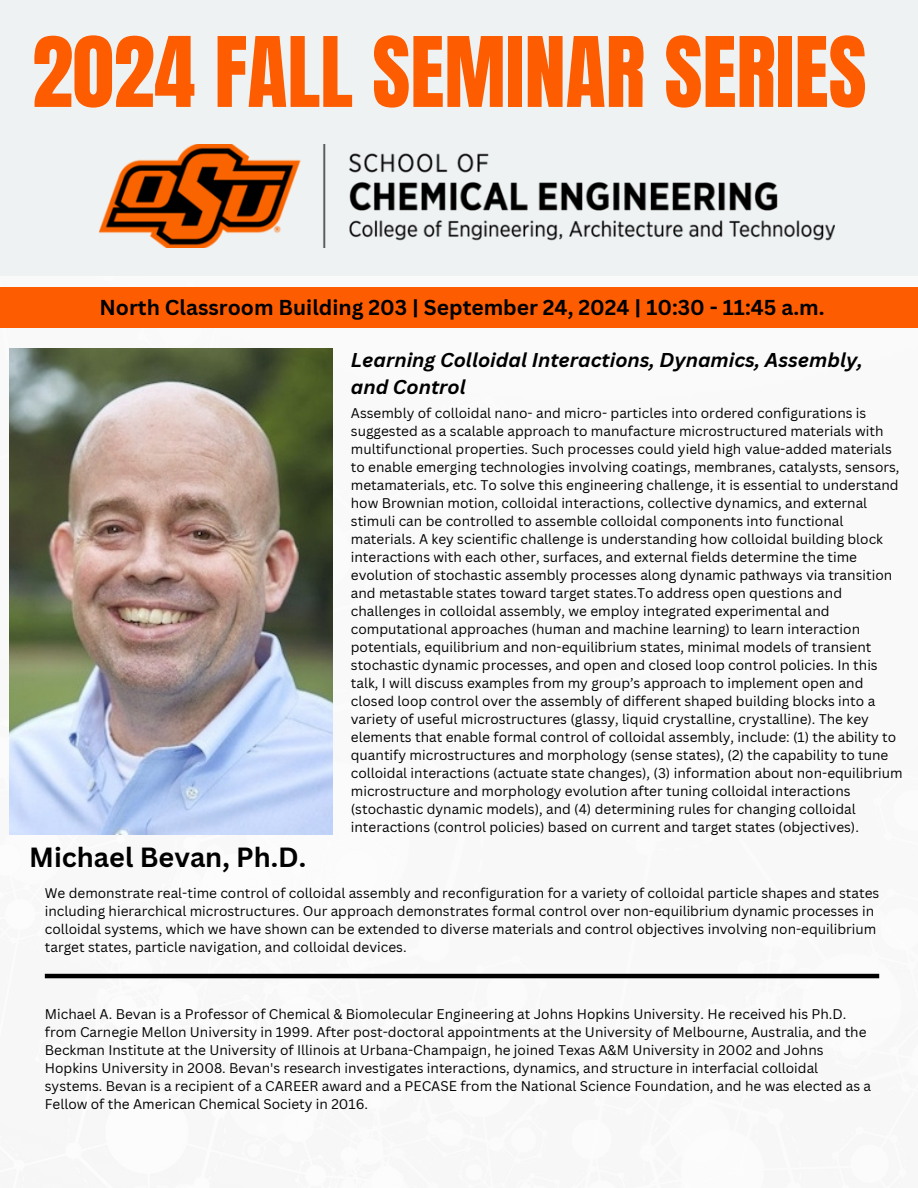
<style>
.page{position:relative;width:918px;height:1188px;background:#fff}
.page>*{position:absolute;margin:0;border:0;box-sizing:border-box;transform-origin:0 0}
.t1{font:82.5px "Anton";color:#fe5c00}
.t2{font:700 27px "Canva Sans";color:#000}
.t3{font:700 21px "Canva Sans";color:#000}
.t4{font:italic 700 19.5px/27px "Canva Sans";color:#000}
.t5{font:13.65px/18px "Canva Sans";color:#000}
</style>
<div class="page">
<img style="left:0;top:275px;width:918px;height:704px">
<div style="left:0;top:0;width:918px;height:275px;background:#eff2f3"></div>
<div style="left:0;top:288px;width:918px;height:40px;background:#fe5c00"></div>
<hr style="left:45px;top:974px;width:834px;height:4px;background:#000">
<img style="left:10px;top:348px;width:322px;height:486px">
<img style="left:99px;top:145px;width:735px;height:102px">
<p class="t1" style="left:32px;top:13px;width:836px">2024 FALL SEMINAR SERIES</p>
<h1 class="t3" style="left:100px;top:293px;width:726px">North Classroom Building 203 | September 24, 2024 | 10:30 - 11:45 a.m.</h1>
<p class="t4" style="left:351px;top:346px;width:513px">Learning Colloidal Interactions, Dynamics, Assembly, and Control</p>
<h3 class="t5" style="left:351px;top:403px;width:553px">Assembly of colloidal nano- and micro- particles into ordered configurations is suggested as a scalable approach to manufacture microstructured materials with multifunctional properties. Such processes could yield high value-added materials to enable emerging technologies involving coatings, membranes, catalysts, sensors, metamaterials, etc. To solve this engineering challenge, it is essential to understand how Brownian motion, colloidal interactions, collective dynamics, and external stimuli can be controlled to assemble colloidal components into functional materials. A key scientific challenge is understanding how colloidal building block interactions with each other, surfaces, and external fields determine the time evolution of stochastic assembly processes along dynamic pathways via transition and metastable states toward target states.To address open questions and challenges in colloidal assembly, we employ integrated experimental and computational approaches (human and machine learning) to learn interaction potentials, equilibrium and non-equilibrium states, minimal models of transient stochastic dynamic processes, and open and closed loop control policies. In this talk, I will discuss examples from my group’s approach to implement open and closed loop control over the assembly of different shaped building blocks into a variety of useful microstructures (glassy, liquid crystalline, crystalline). The key elements that enable formal control of colloidal assembly, include: (1) the ability to quantify microstructures and morphology (sense states), (2) the capability to tune colloidal interactions (actuate state changes), (3) information about non-equilibrium microstructure and morphology evolution after tuning colloidal interactions (stochastic dynamic models), and (4) determining rules for changing colloidal interactions (control policies) based on current and target states (objectives).</h3>
<h2 class="t2" style="left:29px;top:838px;width:278px">Michael Bevan, Ph.D.</h2>
<h3 class="t5" style="left:45px;top:883px;width:836px">We demonstrate real-time control of colloidal assembly and reconfiguration for a variety of colloidal particle shapes and states including hierarchical microstructures. Our approach demonstrates formal control over non-equilibrium dynamic processes in colloidal systems, which we have shown can be extended to diverse materials and control objectives involving non-equilibrium target states, particle navigation, and colloidal devices.</h3>
<p class="t5" style="left:45px;top:1004px;width:828px">Michael A. Bevan is a Professor of Chemical &amp; Biomolecular Engineering at Johns Hopkins University. He received his Ph.D. from Carnegie Mellon University in 1999. After post-doctoral appointments at the University of Melbourne, Australia, and the Beckman Institute at the University of Illinois at Urbana-Champaign, he joined Texas A&amp;M University in 2002 and Johns Hopkins University in 2008. Bevan's research investigates interactions, dynamics, and structure in interfacial colloidal systems. Bevan is a recipient of a CAREER award and a PECASE from the National Science Foundation, and he was elected as a Fellow of the American Chemical Society in 2016.</p>
</div>
